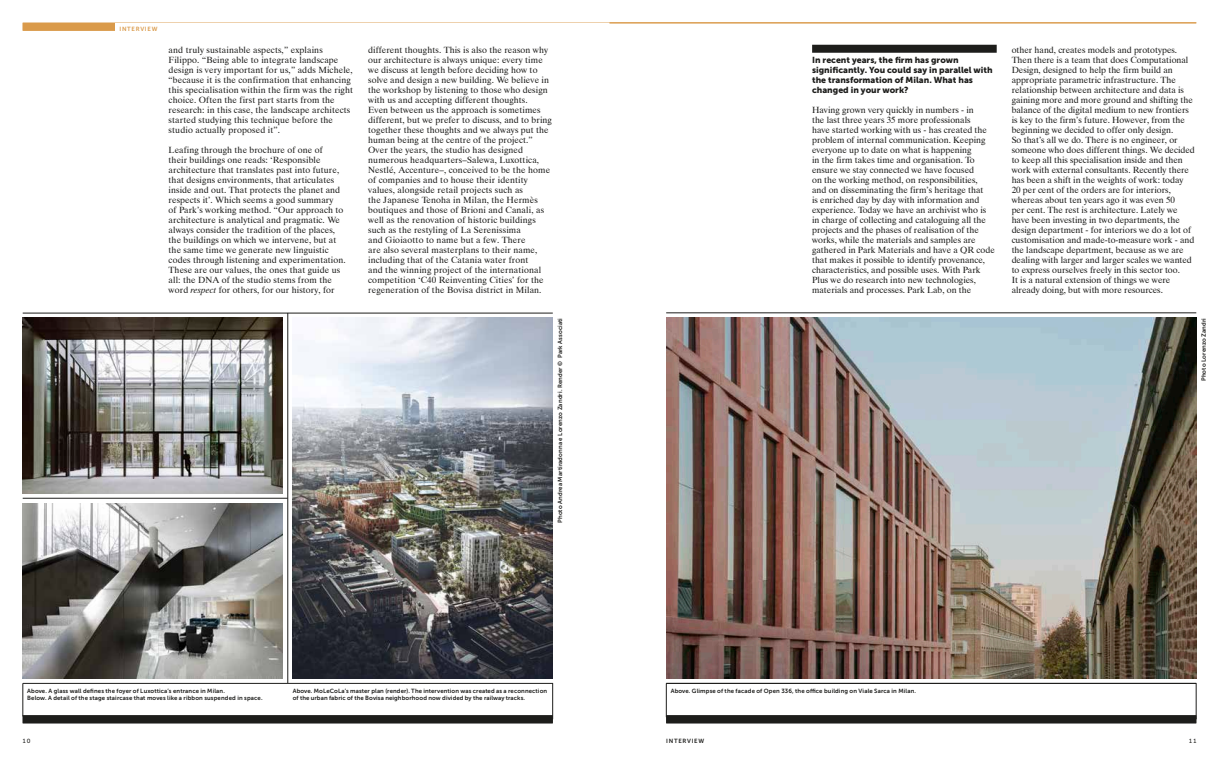
<style>
.page{position:relative;width:1219px;height:766px;background:#fff}
.page>*{position:absolute;margin:0;border:0;box-sizing:border-box;transform-origin:0 0}
.t1{font:9px/10px "Dutch 801 BT";letter-spacing:.01em;color:#1d1d1b}
.t2{font:8.7px/10px "Museo Sans 900";color:#1d1d1b}
.t3{font:6px/7px "Museo Sans 700";letter-spacing:.02em;color:#1d1d1b}
.t4{font:6px "Museo Sans 700";letter-spacing:.12em;color:#da9a4a}
.t5{font:6px "Museo Sans 700";letter-spacing:.12em;color:#1d1d1b}
.t6{font:6px "Museo Sans 500";color:#1d1d1b}
.s1{font-style:italic}
</style>
<div class="page">
<hr style="left:609px;top:23px;width:587px;height:1px;background:#da9a4a">
<svg style="left:23px;top:23px;width:92px;height:8px"></svg>
<hr style="left:23px;top:313px;width:530px;height:1px;background:#1d1d1b">
<hr style="left:23px;top:498px;width:265px;height:1px;background:#1d1d1b">
<hr style="left:666px;top:312px;width:530px;height:1px;background:#1d1d1b">
<img style="left:23px;top:318px;width:260px;height:175px">
<img style="left:23px;top:503px;width:260px;height:175px">
<img style="left:293px;top:318px;width:260px;height:360px">
<img style="left:666px;top:318px;width:530px;height:360px">
<hr style="left:288px;top:313px;width:1px;height:369px;background:#1d1d1b">
<hr style="left:23px;top:683px;width:1px;height:33px;background:#1d1d1b">
<hr style="left:552px;top:683px;width:1px;height:36px;background:#1d1d1b">
<hr style="left:666px;top:683px;width:530px;height:1px;background:#1d1d1b">
<hr style="left:23px;top:683px;width:530px;height:1px;background:#1d1d1b">
<hr style="left:666px;top:683px;width:1px;height:34px;background:#1d1d1b">
<hr style="left:1196px;top:683px;width:1px;height:36px;background:#1d1d1b">
<div style="left:23px;top:715px;width:530px;height:8px;background:#1d1d1b"></div>
<div style="left:666px;top:715px;width:530px;height:8px;background:#1d1d1b"></div>
<div style="left:812px;top:45px;width:185px;height:8px;background:#1d1d1b"></div>
<p class="t4" style="left:119px;top:25px;width:40px">INTERVIEW</p>
<p class="t1" style="left:169px;top:45px;width:186px">and truly sustainable aspects,” explains Filippo. “Being able to integrate landscape design is very important for us,” adds Michele, “because it is the confirmation that enhancing this specialisation within the firm was the right choice. Often the first part starts from the research: in this case, the landscape architects started studying this technique before the studio actually proposed it”.</p>
<p class="t1" style="left:169px;top:145px;width:179px">Leafing through the brochure of one of<br>their buildings one reads: ‘Responsible architecture that translates past into future, that designs environments, that articulates inside and out. That protects the planet and respects it’. Which seems a good summary<br>of Park’s working method. “Our approach to architecture is analytical and pragmatic. We always consider the tradition of the places, the buildings on which we intervene, but at the same time we generate new linguistic codes through listening and experimentation.<br>These are our values, the ones that guide us all: the DNA of the studio stems from the word <span class="s1">respect</span> for others, for our history, for</p>
<p class="t1" style="left:368px;top:44px;width:185px">different thoughts. This is also the reason why our architecture is always unique: every time we discuss at length before deciding how to solve and design a new building. We believe in the workshop by listening to those who design with us and accepting different thoughts.<br>Even between us the approach is sometimes different, but we prefer to discuss, and to bring together these thoughts and we always put the human being at the centre of the project.” Over the years, the studio has designed numerous headquarters–Salewa, Luxottica, Nestlé, Accenture–, conceived to be the home of companies and to house their identity values, alongside retail projects such as<br>the Japanese Tenoha in Milan, the Hermès boutiques and those of Brioni and Canali, as well as the renovation of historic buildings such as the restyling of La Serenissima<br>and Gioiaotto to name but a few. There<br>are also several masterplans to their name, including that of the Catania water front<br>and the winning project of the international competition ‘C40 Reinventing Cities’ for the regeneration of the Bovisa district in Milan.</p>
<p class="t2" style="left:812px;top:55px;width:182px">In recent years, the firm has grown significantly. You could say in parallel with the transformation of Milan. What has changed in your work?</p>
<p class="t1" style="left:812px;top:105px;width:184px">Having grown very quickly in numbers - in<br>the last three years 35 more professionals<br>have started working with us - has created the problem of internal communication. Keeping everyone up to date on what is happening<br>in the firm takes time and organisation. To ensure we stay connected we have focused<br>on the working method, on responsibilities,<br>and on disseminating the firm’s heritage that<br>is enriched day by day with information and experience. Today we have an archivist who is in charge of collecting and cataloguing all the projects and the phases of realisation of the works, while the materials and samples are gathered in Park Materials and have a QR code that makes it possible to identify provenance, characteristics, and possible uses. With Park Plus we do research into new technologies, materials and processes. Park Lab, on the</p>
<p class="t1" style="left:1012px;top:44px;width:185px">other hand, creates models and prototypes.<br>Then there is a team that does Computational Design, designed to help the firm build an appropriate parametric infrastructure. The relationship between architecture and data is gaining more and more ground and shifting the balance of the digital medium to new frontiers is key to the firm’s future. However, from the beginning we decided to offer only design.<br>So that’s all we do. There is no engineer, or someone who does different things. We decided to keep all this specialisation inside and then work with external consultants. Recently there has been a shift in the weights of work: today 20 per cent of the orders are for interiors, whereas about ten years ago it was even 50<br>per cent. The rest is architecture. Lately we have been investing in two departments, the design department - for interiors we do a lot of customisation and made-to-measure work - and the landscape department, because as we are dealing with larger and larger scales we wanted to express ourselves freely in this sector too.<br>It is a natural extension of things we were already doing, but with more resources.</p>
<p class="t3" style="left:557px;top:523px;width:206px;rotate:-90deg">Photo Andrea Martiradonna e Lorenzo Zandri. Render © Park Associati</p>
<p class="t3" style="left:1200px;top:381px;width:65px;rotate:-90deg">Photo Lorenzo Zandri</p>
<p class="t3" style="left:27px;top:687px;width:237px">Above. A glass wall defines the foyer of Luxottica’s entrance in Milan.<br>Below. A detail of the stage staircase that moves like a ribbon suspended in space.</p>
<p class="t3" style="left:293px;top:687px;width:256px">Above. MoLeCoLa’s master plan (render). The intervention was created as a reconnection of the urban fabric of the Bovisa neighborhood now divided by the railway tracks.</p>
<p class="t3" style="left:671px;top:687px;width:247px">Above. Glimpse of the facade of Open 336, the office building on Viale Sarca in Milan.</p>
<p class="t6" style="left:23px;top:737px;width:9px">10</p>
<p class="t6" style="left:1189px;top:737px;width:9px">11</p>
<p class="t5" style="left:666px;top:737px;width:40px">INTERVIEW</p>
</div>
